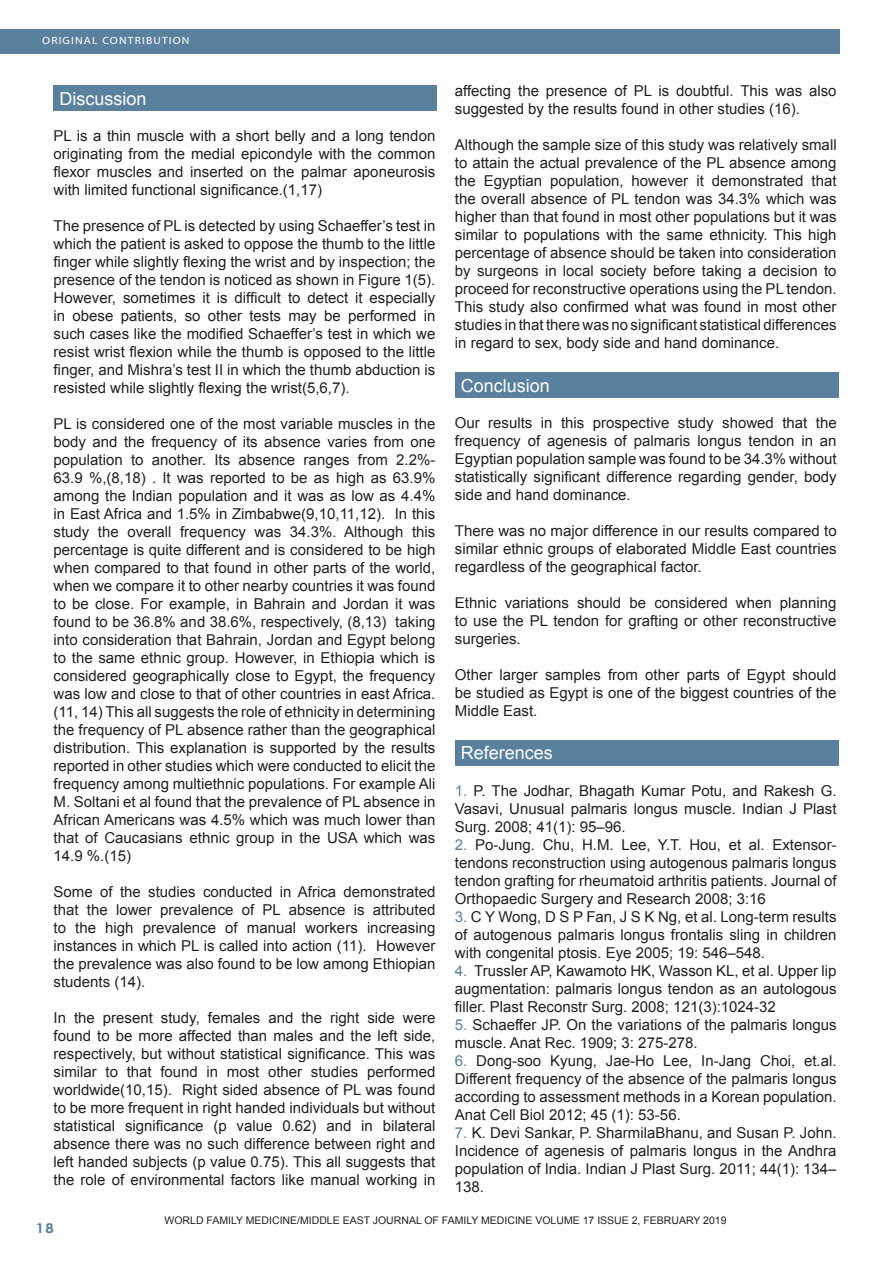
<style>
.page{position:relative;width:893px;height:1263px;background:#fff}
.page>*{position:absolute;margin:0;border:0;box-sizing:border-box;transform-origin:0 0}
.Footnote_Text{font:18px "Arial";color:#fff}
.Footnote_Text-2{font:15px/18px "Arial";color:#231f20;text-align:justify}
.t1{font:700 13.5px "Century Gothic";color:#59809c;scale:1.1 1}
.Footnote_Text-3{font:10.5px "Arial";color:#231f20}
.t2{font:10.5px "Myriad";letter-spacing:.1em;color:#fff;scale:1.1 1}
.s1{color:#59809c}
</style>
<div class="page">
<div style="left:0;top:30px;width:840px;height:24px;background:#59809c"></div>
<div style="left:54px;top:86px;width:383px;height:25px;background:#59809c"></div>
<div style="left:455px;top:372px;width:383px;height:26px;background:#59809c"></div>
<div style="left:455px;top:740px;width:383px;height:26px;background:#59809c"></div>
<p class="t2" style="left:42px;top:35px;width:135px">ORIGINAL CONTRIBUTION</p>
<p class="Footnote_Text" style="left:60px;top:86px;width:89px">Discussion</p>
<p class="Footnote_Text-2" style="left:54px;top:127px;width:383px">PL is a thin muscle with a short belly and a long tendon originating from the medial epicondyle with the common flexor muscles and inserted on the palmar aponeurosis with limited functional significance.(1,17)</p>
<p class="Footnote_Text-2" style="left:54px;top:217px;width:383px">The presence of PL is detected by using Schaeffer’s test in which the patient is asked to oppose the thumb to the little finger while slightly flexing the wrist and by inspection; the presence of the tendon is noticed as shown in Figure 1(5).<br>However, sometimes it is difficult to detect it especially in obese patients, so other tests may be performed in such cases like the modified Schaeffer’s test in which we resist wrist flexion while the thumb is opposed to the little finger, and Mishra’s test II in which the thumb abduction is resisted while slightly flexing the wrist(5,6,7).</p>
<p class="Footnote_Text-2" style="left:54px;top:415px;width:383px">PL is considered one of the most variable muscles in the body and the frequency of its absence varies from one population to another. Its absence ranges from 2.2%- 63.9 %,(8,18) . It was reported to be as high as 63.9% among the Indian population and it was as low as 4.4% in East Africa and 1.5% in Zimbabwe(9,10,11,12). In this study the overall frequency was 34.3%. Although this percentage is quite different and is considered to be high when compared to that found in other parts of the world, when we compare it to other nearby countries it was found to be close. For example, in Bahrain and Jordan it was found to be 36.8% and 38.6%, respectively, (8,13) taking into consideration that Bahrain, Jordan and Egypt belong to the same ethnic group. However, in Ethiopia which is considered geographically close to Egypt, the frequency was low and close to that of other countries in east Africa. (11, 14) This all suggests the role of ethnicity in determining the frequency of PL absence rather than the geographical distribution. This explanation is supported by the results reported in other studies which were conducted to elicit the frequency among multiethnic populations. For example Ali M. Soltani et al found that the prevalence of PL absence in African Americans was 4.5% which was much lower than that of Caucasians ethnic group in the USA which was 14.9 %.(15)</p>
<p class="Footnote_Text-2" style="left:54px;top:883px;width:383px">Some of the studies conducted in Africa demonstrated that the lower prevalence of PL absence is attributed to the high prevalence of manual workers increasing instances in which PL is called into action (11). However the prevalence was also found to be low among Ethiopian students (14).</p>
<p class="Footnote_Text-2" style="left:54px;top:1009px;width:383px">In the present study, females and the right side were found to be more affected than males and the left side, respectively, but without statistical significance. This was similar to that found in most other studies performed worldwide(10,15). Right sided absence of PL was found to be more frequent in right handed individuals but without statistical significance (p value 0.62) and in bilateral absence there was no such difference between right and left handed subjects (p value 0.75). This all suggests that the role of environmental factors like manual working in</p>
<p class="Footnote_Text-2" style="left:455px;top:82px;width:383px">affecting the presence of PL is doubtful. This was also suggested by the results found in other studies (16).</p>
<p class="Footnote_Text-2" style="left:455px;top:136px;width:383px">Although the sample size of this study was relatively small to attain the actual prevalence of the PL absence among the Egyptian population, however it demonstrated that the overall absence of PL tendon was 34.3% which was higher than that found in most other populations but it was similar to populations with the same ethnicity. This high percentage of absence should be taken into consideration by surgeons in local society before taking a decision to proceed for reconstructive operations using the PL tendon.<br>This study also confirmed what was found in most other studies in that there was no significant statistical differences in regard to sex, body side and hand dominance.</p>
<p class="Footnote_Text" style="left:461px;top:373px;width:91px">Conclusion</p>
<p class="Footnote_Text-2" style="left:455px;top:414px;width:383px">Our results in this prospective study showed that the frequency of agenesis of palmaris longus tendon in an Egyptian population sample was found to be 34.3% without statistically significant difference regarding gender, body side and hand dominance.</p>
<p class="Footnote_Text-2" style="left:455px;top:522px;width:383px">There was no major difference in our results compared to similar ethnic groups of elaborated Middle East countries regardless of the geographical factor.</p>
<p class="Footnote_Text-2" style="left:455px;top:594px;width:383px">Ethnic variations should be considered when planning to use the PL tendon for grafting or other reconstructive surgeries.</p>
<p class="Footnote_Text-2" style="left:455px;top:666px;width:383px">Other larger samples from other parts of Egypt should be studied as Egypt is one of the biggest countries of the Middle East.</p>
<p class="Footnote_Text" style="left:461px;top:741px;width:94px">References</p>
<p class="Footnote_Text-2" style="left:455px;top:782px;width:383px"><span class="s1">1.</span> P. The Jodhar, Bhagath Kumar Potu, and Rakesh G.<br>Vasavi, Unusual palmaris longus muscle. Indian J Plast Surg. 2008; 41(1): 95–96.</p>
<p class="Footnote_Text-2" style="left:455px;top:836px;width:383px"><span class="s1">2.</span> Po-Jung. Chu, H.M. Lee, Y.T. Hou, et al. Extensor&shy;tendons reconstruction using autogenous palmaris longus tendon grafting for rheumatoid arthritis patients. Journal of Orthopaedic Surgery and Research 2008; 3:16</p>
<p class="Footnote_Text-2" style="left:455px;top:908px;width:383px"><span class="s1">3.</span> C Y Wong, D S P Fan, J S K Ng, et al. Long-term results of autogenous palmaris longus frontalis sling in children with congenital ptosis. Eye 2005; 19: 546–548.</p>
<p class="Footnote_Text-2" style="left:455px;top:962px;width:383px"><span class="s1">4.</span> Trussler AP, Kawamoto HK, Wasson KL, et al. Upper lip augmentation: palmaris longus tendon as an autologous filler. Plast Reconstr Surg. 2008; 121(3):1024-32</p>
<p class="Footnote_Text-2" style="left:455px;top:1016px;width:383px"><span class="s1">5.</span> Schaeffer JP. On the variations of the palmaris longus muscle. Anat Rec. 1909; 3: 275-278.</p>
<p class="Footnote_Text-2" style="left:455px;top:1052px;width:383px"><span class="s1">6.</span> Dong-soo Kyung, Jae-Ho Lee, In-Jang Choi, et.al.<br>Different frequency of the absence of the palmaris longus according to assessment methods in a Korean population.<br>Anat Cell Biol 2012; 45 (1): 53-56.</p>
<p class="Footnote_Text-2" style="left:455px;top:1124px;width:383px"><span class="s1">7.</span> K. Devi Sankar, P. SharmilaBhanu, and Susan P. John.<br>Incidence of agenesis of palmaris longus in the Andhra population of India. Indian J Plast Surg. 2011; 44(1): 134– 138.</p>
<p class="t1" style="left:36px;top:1217px;width:18px">18</p>
<p class="Footnote_Text-3" style="left:165px;top:1214px;width:563px">WORLD FAMILY MEDICINE/MIDDLE EAST JOURNAL OF FAMILY MEDICINE VOLUME 17 ISSUE 2, FEBRUARY 2019</p>
</div>
